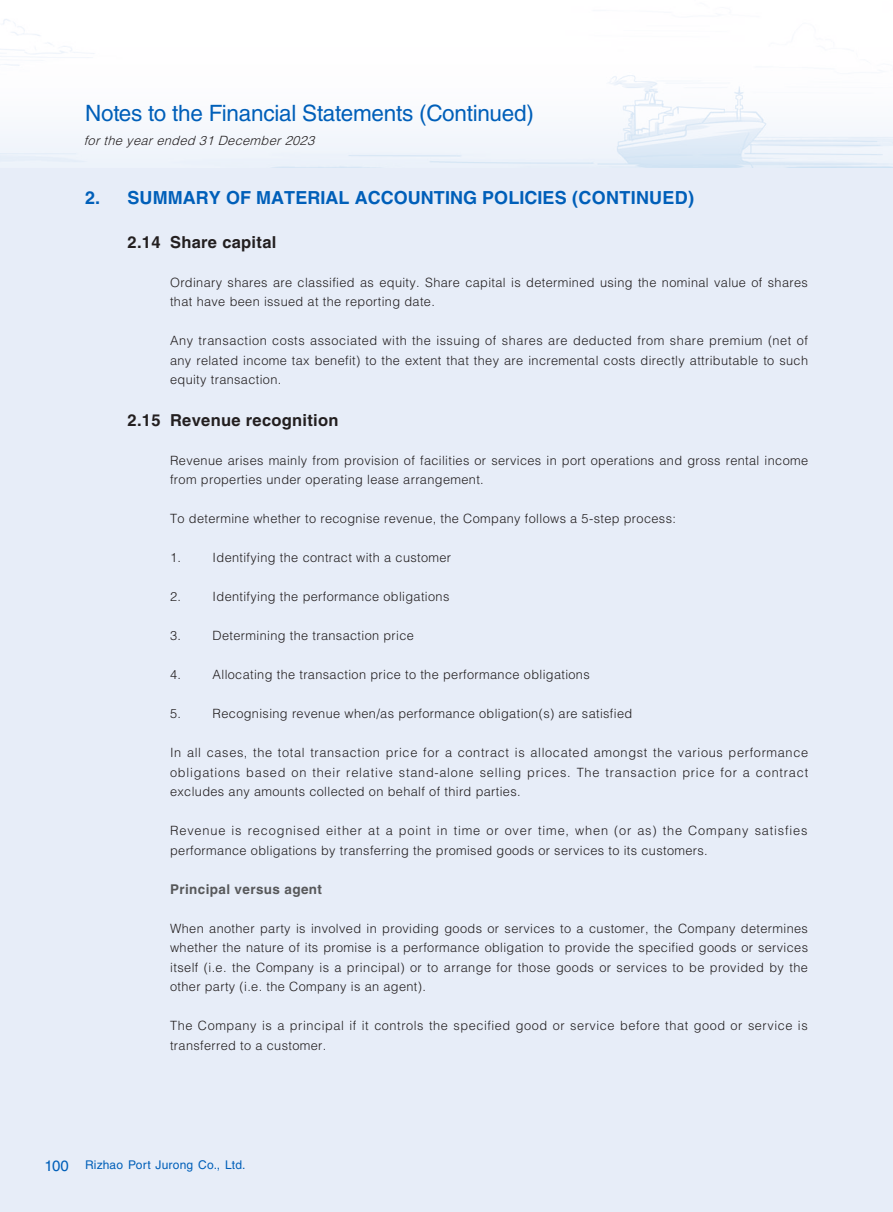
<style>
.page{position:relative;width:893px;height:1212px;background:#fff}
.page>*{position:absolute;margin:0;border:0;box-sizing:border-box;transform-origin:0 0}
.t1{font:22.5px "Helvetica LT Std";letter-spacing:-.01em;color:#005fb9}
.t2{font:700 18px "Helvetica LT Std";letter-spacing:.005em;color:#005fb9}
.t3{font:700 16.5px "Helvetica LT Std";letter-spacing:.02em;color:#231f20}
.t4{font:700 13.5px "Helvetica LT Std";letter-spacing:.03em;color:#57585a}
.t5{font:300 12.75px/19.5px "Helvetica LT Std";letter-spacing:.03em;color:#231f20}
.t6{font:italic 300 12.75px "Helvetica LT Std";color:#231f20}
.t7{font:12px "Helvetica LT Std";letter-spacing:.015em;color:#005fb9}
.s1{font-size:15px}
</style>
<div class="page">
<img style="left:0;top:19px;width:893px;height:149px">
<div style="left:0;top:168px;width:893px;height:1044px;background:#e7edf8"></div>
<h1 class="t1" style="left:85px;top:100px;width:450px">Notes to the Financial Statements (Continued)</h1>
<p class="t6" style="left:84px;top:133px;width:236px">forthe yearended 31 December2023</p>
<h2 class="t2" style="left:85px;top:187px;width:611px">2. SUMMARY OF MATERIAL ACCOUNTING POLICIES (CONTINUED)</h2>
<p class="t3" style="left:128px;top:232px;width:150px">2.14 Share capital</p>
<p class="t5" style="left:170px;top:272px;width:639px">Ordinary shares are classified as equity. Share capital is determined using the nominal value of shares that have been issued at the reporting date.</p>
<p class="t5" style="left:170px;top:331px;width:639px;text-align:justify">Any transaction costs associated with the issuing of shares are deducted from share premium (net of any related income tax benefit) to the extent that they are incremental costs directly attributable to such equity transaction.</p>
<p class="t3" style="left:128px;top:410px;width:213px">2.15 Revenue recognition</p>
<p class="t5" style="left:170px;top:450px;width:640px">Revenue arises mainly from provision of facilities or services in port operations and gross rental income from properties under operating lease arrangement.</p>
<p class="t5" style="left:170px;top:509px;width:507px">To determine whether to recognise revenue, the Company follows a 5-step process:</p>
<p class="t5" style="left:170px;top:548px;width:12px">1.</p>
<p class="t5" style="left:213px;top:548px;width:240px">Identifying the contract with a customer</p>
<p class="t5" style="left:170px;top:587px;width:12px">2.</p>
<p class="t5" style="left:213px;top:587px;width:238px">Identifying the performance obligations</p>
<p class="t5" style="left:170px;top:626px;width:12px">3.</p>
<p class="t5" style="left:213px;top:626px;width:203px">Determining the transaction price</p>
<p class="t5" style="left:170px;top:665px;width:12px">4.</p>
<p class="t5" style="left:213px;top:665px;width:379px">Allocating the transaction price to the performance obligations</p>
<p class="t5" style="left:170px;top:704px;width:12px">5.</p>
<p class="t5" style="left:213px;top:704px;width:421px">Recognising revenue when/as performance obligation(s) are satisfied</p>
<p class="t5" style="left:170px;top:743px;width:640px;text-align:justify">In all cases, the total transaction price for a contract is allocated amongst the various performance obligations based on their relative stand-alone selling prices. The transaction price for a contract excludes any amounts collected on behalf of third parties.</p>
<p class="t5" style="left:170px;top:821px;width:639px">Revenue is recognised either at a point in time or over time, when (or as) the Company satisfies performance obligations by transferring the promised goods or services to its customers.</p>
<p class="t4" style="left:170px;top:881px;width:153px">Principal versus agent</p>
<p class="t5" style="left:170px;top:918px;width:639px;text-align:justify">When another party is involved in providing goods or services to a customer, the Company determines whether the nature of its promise is a performance obligation to provide the specified goods or services itself (i.e. the Company is a principal) or to arrange for those goods or services to be provided by the other party (i.e. the Company is an agent).</p>
<p class="t5" style="left:170px;top:1016px;width:639px">The Company is a principal if it controls the specified good or service before that good or service is transferred to a customer.</p>
<p class="t7" style="left:45px;top:1158px;width:203px"><span class="s1">100</span> Rizhao Port Jurong Co., Ltd.</p>
</div>
